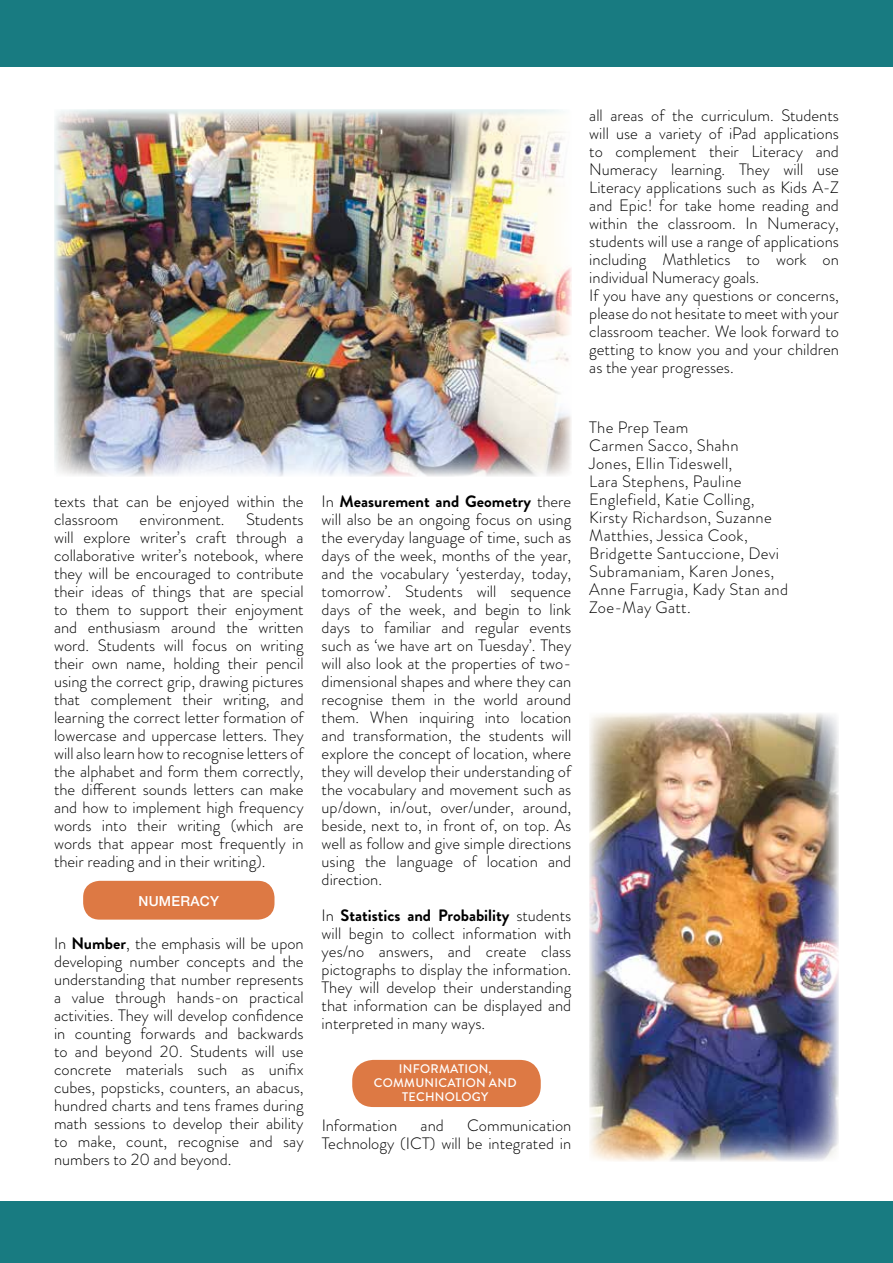
<style>
.page{position:relative;width:893px;height:1263px;background:#fff}
.page>*{position:absolute;margin:0;border:0;box-sizing:border-box;transform-origin:0 0}
.t1{font:300 16.5px/18px "Brandon Grotesque";color:#000;text-align:justify}
.t2{font:300 16.5px/18px "Brandon Grotesque";letter-spacing:.02em;color:#000}
.t3{font:500 13.8px "Helvetica Neue";letter-spacing:.02em;color:#fff}
.t4{font:500 12.45px/13.6px "Brandon Grotesque";letter-spacing:.02em;color:#fff;text-align:center}
.s1{font-weight:700}
</style>
<div class="page">
<div style="left:0;top:1201px;width:893px;height:62px;background:#187b81"></div>
<div style="left:0;top:0;width:893px;height:67px;background:#187b81"></div>
<img style="left:54px;top:109px;width:517px;height:367px">
<div style="left:83px;top:881px;width:191px;height:39px;background:#dd7944;border-radius:16px"></div>
<div style="left:352px;top:1060px;width:189px;height:47px;background:#dd7944;border-radius:21px"></div>
<img style="left:589px;top:713px;width:250px;height:448px">
<p class="t1" style="left:589px;top:106px;width:251px;text-align:left">all areas of the curriculum. Students will use a variety of iPad applications to complement their Literacy and Numeracy learning. They will use Literacy applications such as Kids A-Z and Epic! for take home reading and within the classroom. In Numeracy, students will use a range of applications including Mathletics to work on individual Numeracy goals.<br>If you have any questions or concerns, please do not hesitate to meet with your classroom teacher. We look forward to getting to know you and your children as the year progresses.</p>
<p class="t1" style="left:54px;top:492px;width:251px">texts that can be enjoyed within the classroom</p>
<p class="t1" style="left:54px;top:510px;width:251px;text-indent:192px">Students will explore writer’s craft through a collaborative writer’s notebook, where they will be encouraged to contribute their ideas of things that are special to them to support their enjoyment and enthusiasm around the written word. Students will focus on writing their own name, holding their pencil using the correct grip, drawing pictures that complement their writing, and learning the correct letter formation of lowercase and uppercase letters. They will also learn how to recognise letters of the alphabet and form them correctly, the different sounds letters can make and how to implement high frequency words into their writing (which are words that appear most frequently in their reading and in their writing).</p>
<p class="t3" style="left:139px;top:890px;width:82px">NUMERACY</p>
<p class="t1" style="left:54px;top:934px;width:251px">In <span class="s1">Number</span>, the emphasis will be upon developing number concepts and the understanding that number represents a value through hands-on practical activities. They will develop confidence in counting forwards and backwards to and beyond 20. Students will use concrete materials such as unifix cubes, popsticks, counters, an abacus, hundred charts and tens frames during math sessions to develop their ability to make, count, recognise and say numbers to 20 and beyond.</p>
<p class="t1" style="left:140px;top:510px;width:87px">environment.</p>
<p class="t1" style="left:322px;top:492px;width:251px">In <span class="s1">Measurement and Geometry</span> there will also be an ongoing focus on using the everyday language of time, such as days of the week, months of the year, and the vocabulary ‘yesterday, today, tomorrow’. Students will sequence days of the week, and begin to link days to familiar and regular events such as ‘we have art on Tuesday’. They will also look at the properties of two&shy;dimensional shapes and where they can recognise them in the world around them. When inquiring into location and transformation, the students will explore the concept of location, where they will develop their understanding of the vocabulary and movement such as up/down, in/out, over/under, around, beside, next to, in front of, on top. As well as follow and give simple directions using the language of location and direction.</p>
<p class="t1" style="left:322px;top:906px;width:251px">In <span class="s1">Statistics and Probability</span> students will begin to collect information with yes/no answers, and create class pictographs to display the information.<br>They will develop their understanding that information can be displayed and interpreted in many ways.</p>
<p class="t4" style="left:374px;top:1062px;width:144px">INFORMATION,<br>COMMUNICATION AND<br>TECHNOLOGY</p>
<p class="t1" style="left:322px;top:1116px;width:251px;text-align:right">Communication<br>Technology (ICT) will be integrated in</p>
<p class="t1" style="left:322px;top:1116px;width:77px">Information</p>
<p class="t1" style="left:421px;top:1116px;width:25px">and</p>
<p class="t2" style="left:589px;top:419px;width:200px">The Prep Team<br>Carmen Sacco, Shahn<br>Jones, Ellin Tideswell,<br>Lara Stephens, Pauline<br>Englefield, Katie Colling,<br>Kirsty Richardson, Suzanne<br>Matthies, Jessica Cook,<br>Bridgette Santuccione, Devi<br>Subramaniam, Karen Jones,<br>Anne Farrugia, Kady Stan and<br>Zoe-May Gatt.</p>
</div>
